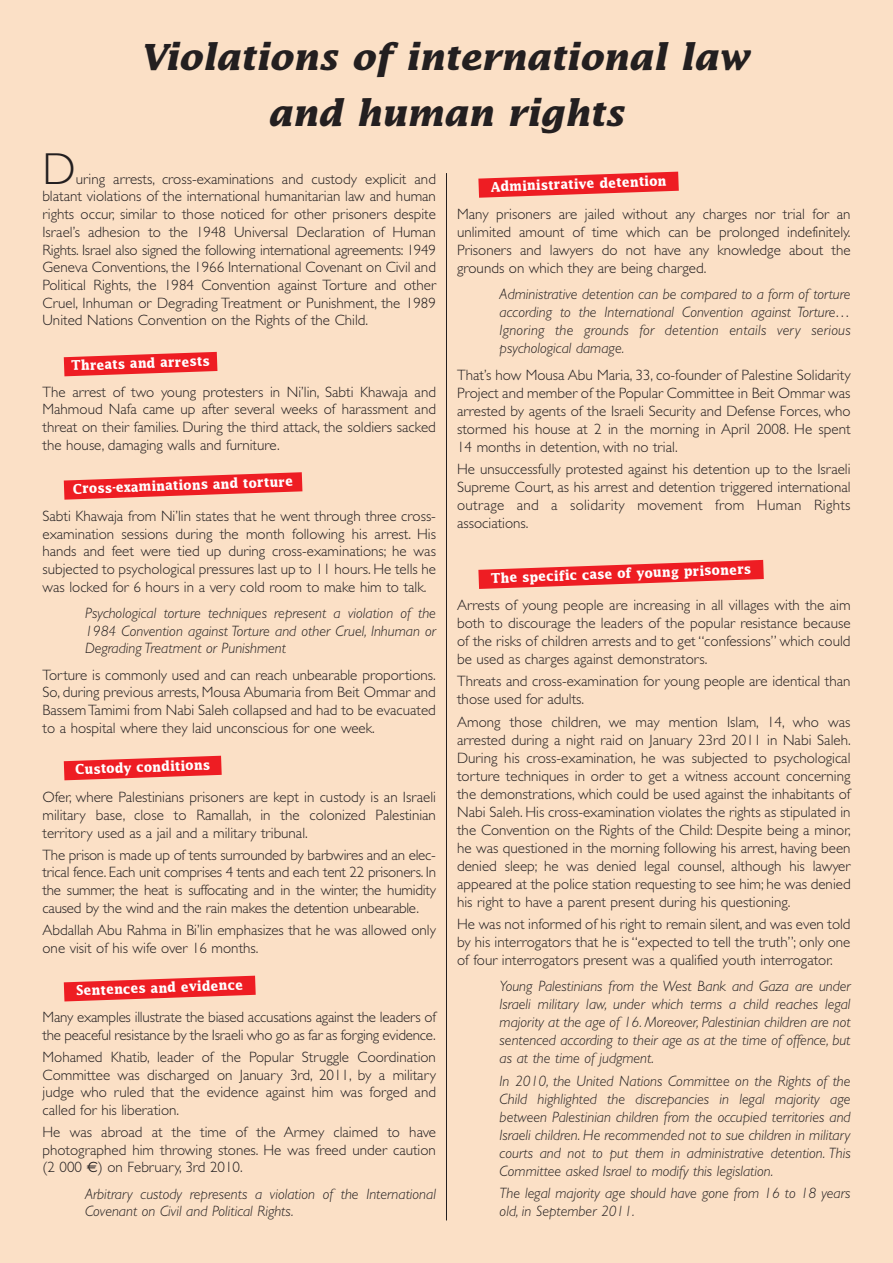
<style>
.page{position:relative;width:893px;height:1263px;background:#fbe0c6}
.page>*{position:absolute;margin:0;border:0;box-sizing:border-box;transform-origin:0 0}
.t1{font:300 45px "Gill Sans";color:#231f20}
.t2{font:italic 700 36px/55.5px "Lucida";color:#231f20;text-align:center}
.t3{font:300 15px/17.7px "Gill Sans";color:#231f20;text-align:justify}
.t4{font:italic 300 15px/18px "Gill Sans";color:#231f20;text-align:justify}
.t5{font:700 13.5px "Lucida";color:#fff;scale:.9 1}
.s1{font-family:"Euro Sans";font-weight:400}
</style>
<div class="page">
<hr style="left:446px;top:173px;width:1px;height:1047px;background:#231f20">
<svg style="left:64px;top:352px;width:153px;height:24px"></svg>
<svg style="left:478px;top:560px;width:286px;height:29px"></svg>
<svg style="left:64px;top:472px;width:238px;height:28px"></svg>
<svg style="left:64px;top:756px;width:158px;height:24px"></svg>
<svg style="left:478px;top:172px;width:201px;height:26px"></svg>
<svg style="left:64px;top:976px;width:192px;height:25px"></svg>
<h2 class="t2" style="left:140px;top:30px;width:610px">Violations of international law and human rights</h2>
<h1 class="t1" style="left:43px;top:152px;width:35px">D</h1>
<p class="t3" style="left:43px;top:171px;width:395px;text-indent:33px">uring arrests, cross-examinations and custody explicit and blatant violations of the international humanitarian law and human rights occur, similar to those noticed for other prisoners despite Israel’s adhesion to the 1948 Universal Declaration of Human Rights. Israel also signed the following international agreements: 1949<br>Geneva Conventions, the 1966 International Covenant on Civil and Political Rights, the 1984 Convention against Torture and other Cruel, Inhuman or Degrading Treatment or Punishment, the 1989<br>United Nations Convention on the Rights of the Child.</p>
<p class="t5" style="left:71px;top:358px;width:155px;rotate:-2deg">Threats and arrests</p>
<p class="t3" style="left:43px;top:384px;width:395px">The arrest of two young protesters in Ni’lin, Sabti Khawaja and Mahmoud Nafa came up after several weeks of harassment and threat on their families. During the third attack, the soldiers sacked the house, damaging walls and furniture.</p>
<p class="t5" style="left:73px;top:481px;width:246px;rotate:-2deg">Cross-examinations and torture</p>
<p class="t3" style="left:43px;top:508px;width:395px">Sabti Khawaja from Ni’lin states that he went through three cross&shy;examination sessions during the month following his arrest. His hands and feet were tied up during cross-examinations; he was subjected to psychological pressures last up to 11 hours. He tells he was locked for 6 hours in a very cold room to make him to talk.</p>
<p class="t4" style="left:85px;top:605px;width:352px">Psychological torture techniques represent a violation of the 1984 Convention against Torture and other Cruel, Inhuman or Degrading Treatment or Punishment</p>
<p class="t3" style="left:43px;top:667px;width:395px">Torture is commonly used and can reach unbearable proportions.<br>So, during previous arrests, Mousa Abumaria from Beit Ommar and Bassem Tamimi from Nabi Saleh collapsed and had to be evacuated to a hospital where they laid unconscious for one week.</p>
<p class="t5" style="left:75px;top:762px;width:151px;rotate:-2deg">Custody conditions</p>
<p class="t3" style="left:43px;top:790px;width:395px">Ofer, where Palestinians prisoners are kept in custody is an Israeli military base, close to Ramallah, in the colonized Palestinian territory used as a jail and a military tribunal.</p>
<p class="t3" style="left:43px;top:847px;width:395px">The prison is made up of tents surrounded by barbwires and an elec&shy;trical fence. Each unit comprises 4 tents and each tent 22 prisoners. In the summer, the heat is suffocating and in the winter, the humidity caused by the wind and the rain makes the detention unbearable.</p>
<p class="t3" style="left:43px;top:922px;width:395px">Abdallah Abu Rahma in Bi’lin emphasizes that he was allowed only one visit of his wife over 16 months.</p>
<p class="t5" style="left:76px;top:983px;width:187px;rotate:-2deg">Sentences and evidence</p>
<p class="t3" style="left:43px;top:1010px;width:395px">Many examples illustrate the biased accusations against the leaders of the peaceful resistance by the Israeli who go as far as forging evidence.</p>
<p class="t3" style="left:43px;top:1049px;width:395px">Mohamed Khatib, leader of the Popular Struggle Coordination Committee was discharged on January 3rd, 2011, by a military judge who ruled that the evidence against him was forged and called for his liberation.</p>
<p class="t3" style="left:43px;top:1124px;width:395px">He was abroad at the time of the Armey claimed to have photographed him throwing stones. He was freed under caution (2 000 <span class="s1">€</span>) on February, 3rd 2010.</p>
<p class="t4" style="left:85px;top:1186px;width:352px">Arbitrary custody represents a violation of the International<br>Covenant on Civil and Political Rights.</p>
<p class="t5" style="left:490px;top:179px;width:197px;rotate:-2deg">Administrative detention</p>
<p class="t3" style="left:457px;top:206px;width:395px">Many prisoners are jailed without any charges nor trial for an unlimited amount of time which can be prolonged indefinitely.<br>Prisoners and lawyers do not have any knowledge about the grounds on which they are being charged.</p>
<p class="t4" style="left:500px;top:287px;width:353px">Administrative detention can be compared to a form of torture according to the International Convention against Torture… Ignoring the grounds for detention entails very serious psychological damage.</p>
<p class="t3" style="left:457px;top:367px;width:395px">That’s how Mousa Abu Maria, 33, co-founder of Palestine Solidarity Project and member of the Popular Committee in Beit Ommar was arrested by agents of the Israeli Security and Defense Forces, who stormed his house at 2 in the morning in April 2008. He spent 14 months in detention, with no trial.</p>
<p class="t3" style="left:457px;top:461px;width:395px">He unsuccessfully protested against his detention up to the Israeli Supreme Court, as his arrest and detention triggered international outrage and a solidarity movement from Human Rights associations.</p>
<p class="t5" style="left:491px;top:570px;width:291px;rotate:-2deg">The specific case of young prisoners</p>
<p class="t3" style="left:457px;top:597px;width:395px">Arrests of young people are increasing in all villages with the aim both to discourage the leaders of the popular resistance because of the risks of children arrests and to get “confessions” which could be used as charges against demonstrators.</p>
<p class="t3" style="left:457px;top:674px;width:395px">Threats and cross-examination for young people are identical than those used for adults.</p>
<p class="t3" style="left:457px;top:714px;width:395px">Among those children, we may mention Islam, 14, who was arrested during a night raid on January 23rd 2011 in Nabi Saleh.<br>During his cross-examination, he was subjected to psychological torture techniques in order to get a witness account concerning the demonstrations, which could be used against the inhabitants of Nabi Saleh. His cross-examination violates the rights as stipulated in the Convention on the Rights of the Child: Despite being a minor, he was questioned in the morning following his arrest, having been denied sleep; he was denied legal counsel, although his lawyer appeared at the police station requesting to see him; he was denied his right to have a parent present during his questioning.</p>
<p class="t3" style="left:457px;top:916px;width:395px">He was not informed of his right to remain silent, and was even told by his interrogators that he is “expected to tell the truth”; only one of four interrogators present was a qualified youth interrogator.</p>
<p class="t4" style="left:500px;top:979px;width:352px">Young Palestinians from the West Bank and Gaza are under Israeli military law, under which terms a child reaches legal majority at the age of 16. Moreover, Palestinian children are not sentenced according to their age as at the time of offence, but as at the time of judgment.</p>
<p class="t4" style="left:500px;top:1073px;width:352px">In 2010, the United Nations Committee on the Rights of the Child highlighted the discrepancies in legal majority age between Palestinian children from the occupied territories and Israeli children. He recommended not to sue children in military courts and not to put them in administrative detention. This Committee asked Israel to modify this legislation.</p>
<p class="t4" style="left:500px;top:1185px;width:352px">The legal majority age should have gone from 16 to 18 years old, in September 2011.</p>
</div>
